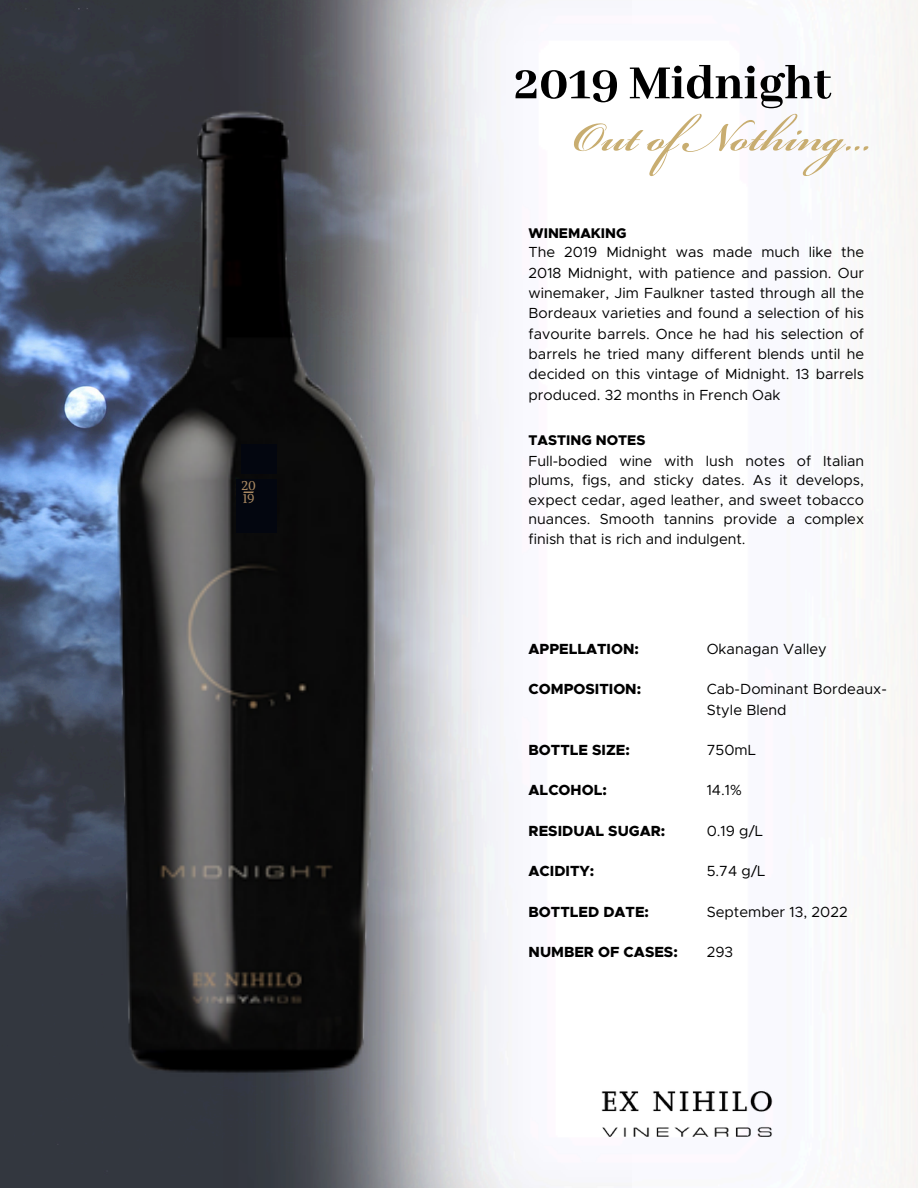
<style>
.page{position:relative;width:918px;height:1188px;background:#fff}
.page>*{position:absolute;margin:0;border:0;box-sizing:border-box;transform-origin:0 0}
.t1{font:600 63.75px "Bickham Script Pro";color:#c8ad70}
.t2{font:54px "Pinyon Script";color:#aa8962}
.t3{font:800 52.5px "Abhaya Libre";color:#000}
.t4{font:14.7px/20.4px "Metropolis";color:#000;text-align:justify}
.t5{font:800 14.7px "Metropolis";color:#000}
.t6{font:800 14.1px "Metropolis";color:#000}
.t7{font:12.75px "Alike";color:#aa8962}
</style>
<div class="page">
<div style="left:0;top:0;width:206px;height:1188px;background:#33373f"></div>
<img style="left:206px;top:0;width:712px;height:1188px">
<img style="left:602px;top:1077px;width:173px;height:64px">
<img style="left:0;top:92px;width:631px;height:998px">
<div style="left:241px;top:444px;width:36px;height:30px;background:#03060f"></div>
<div style="left:236px;top:479px;width:41px;height:54px;background:#03060f"></div>
<h4 class="t7" style="left:241px;top:478px;width:16px">20</h4>
<h4 class="t2" style="left:235px;top:459px;width:30px">-</h4>
<h4 class="t7" style="left:243px;top:490px;width:13px">19</h4>
<p class="t3" style="left:514px;top:54px;width:319px">2019 Midnight</p>
<h3 class="t1" style="left:573px;top:107px;width:300px">Out ofNothing...</h3>
<p class="t6" style="left:529px;top:226px;width:99px">WINEMAKING</p>
<p class="t4" style="left:529px;top:243px;width:337px">The 2019 Midnight was made much like the 2018 Midnight, with patience and passion. Our winemaker, Jim Faulkner tasted through all the Bordeaux varieties and found a selection of his favourite barrels. Once he had his selection of barrels he tried many different blends until he decided on this vintage of Midnight. 13 barrels produced. 32 months in French Oak</p>
<h2 class="t6" style="left:529px;top:433px;width:118px">TASTING NOTES</h2>
<h1 class="t4" style="left:529px;top:451px;width:337px;line-height:19.5px">Full-bodied wine with lush notes of Italian plums, figs, and sticky dates. As it develops, expect cedar, aged leather, and sweet tobacco nuances. Smooth tannins provide a complex finish that is rich and indulgent.</h1>
<h4 class="t5" style="left:529px;top:642px;width:112px">APPELLATION:</h4>
<h3 class="t5" style="left:529px;top:683px;width:114px">COMPOSITION:</h3>
<h4 class="t5" style="left:529px;top:743px;width:103px">BOTTLE SIZE:</h4>
<h3 class="t5" style="left:529px;top:784px;width:80px">ALCOHOL:</h3>
<h3 class="t5" style="left:529px;top:824px;width:138px">RESIDUAL SUGAR:</h3>
<h3 class="t5" style="left:529px;top:864px;width:67px">ACIDITY:</h3>
<h3 class="t5" style="left:529px;top:905px;width:122px">BOTTLED DATE:</h3>
<h3 class="t5" style="left:529px;top:945px;width:151px">NUMBER OF CASES:</h3>
<h3 class="t4" style="left:707px;top:639px;width:122px">Okanagan Valley</h3>
<h3 class="t4" style="left:707px;top:680px;width:182px">Cab-Dominant Bordeaux-<br>Style Blend</h3>
<h3 class="t4" style="left:707px;top:740px;width:51px">750mL</h3>
<h4 class="t4" style="left:707px;top:781px;width:37px">14.1%</h4>
<h4 class="t4" style="left:707px;top:821px;width:58px">0.19 g/L</h4>
<h4 class="t4" style="left:707px;top:862px;width:60px">5.74 g/L</h4>
<h4 class="t4" style="left:707px;top:902px;width:143px">September 13, 2022</h4>
<h4 class="t4" style="left:707px;top:943px;width:28px">293</h4>
</div>
